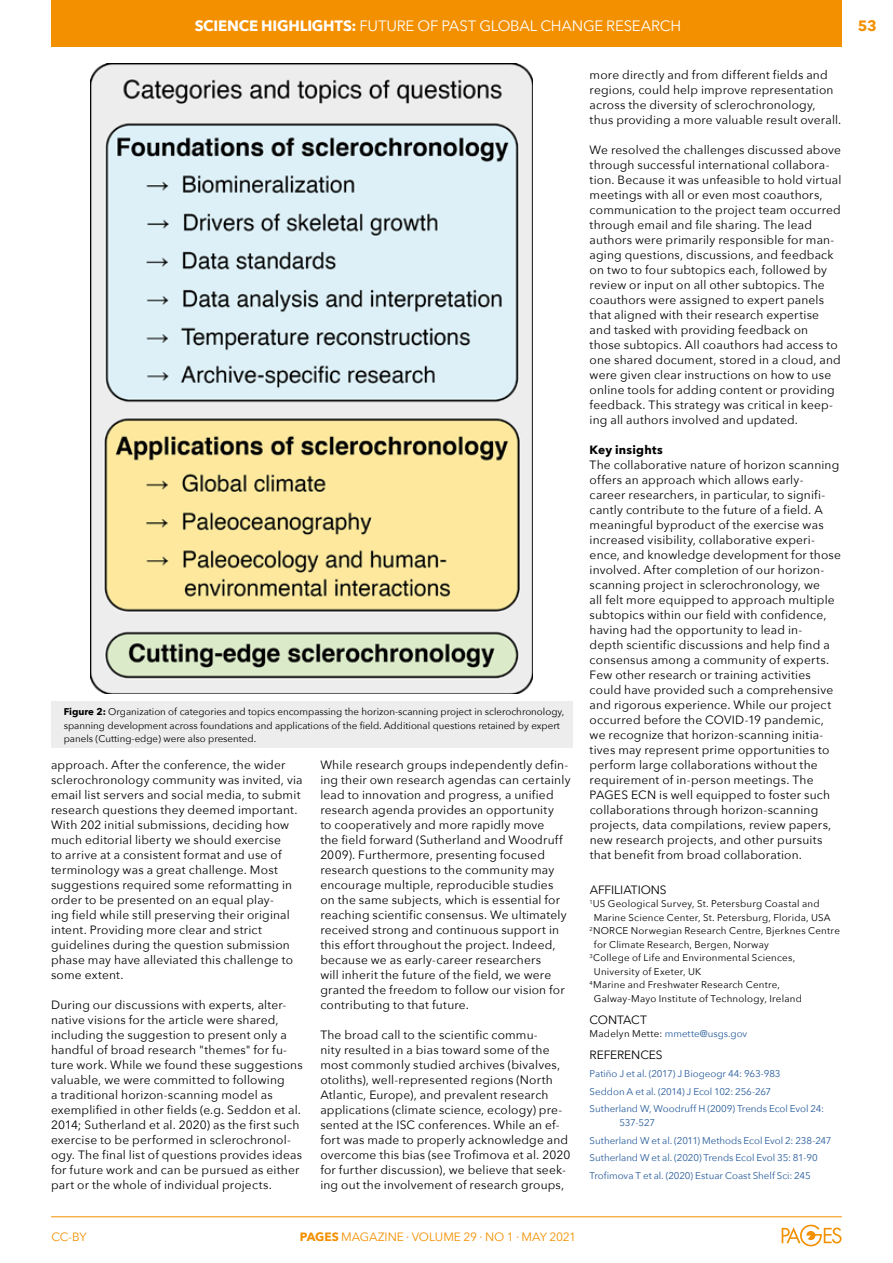
<style>
.page{position:relative;width:893px;height:1263px;background:#fff}
.page>*{position:absolute;margin:0;border:0;box-sizing:border-box;transform-origin:0 0}
.t1{font:15px "Avenir Next";letter-spacing:-.01em;color:#fff}
.t2{font:700 15px "Avenir Next";letter-spacing:-.015em;color:#fff}
.t3{font:700 15px "Avenir Next";color:#f39000}
.t4{font:12px/15px "Avenir Next";letter-spacing:.015em;color:#000}
.t5{font:12px "Avenir Next";letter-spacing:-.01em;color:#f39000}
.t6{font:12px "Avenir Next";letter-spacing:-.005em;color:#000}
.t7{font:700 12px "Avenir Next";letter-spacing:.02em;color:#000}
.t8{font:12px "Avenir Next";letter-spacing:-.01em;color:#000}
.t9{font:9.75px "Avenir Next";letter-spacing:.02em;color:#000}
.t10{font:9.75px/17.7px "Avenir Next";letter-spacing:-.005em;color:#275b9b}
.t11{font:9.75px/13.5px "Avenir Next";color:#000}
.t12{font:9.75px "Avenir Next";letter-spacing:.015em;color:#275b9b}
.s1{font-weight:400}
.s2{font-weight:700}
.s3{color:#000}
</style>
<div class="page">
<hr style="left:51px;top:1216px;width:791px;height:1px;background:#f39000">
<svg style="left:782px;top:1225px;width:60px;height:21px"></svg>
<div style="left:51px;top:0;width:791px;height:46px;background:#f39000"></div>
<div style="left:51px;top:701px;width:522px;height:47px;background:#ededed"></div>
<img style="left:91px;top:64px;width:442px;height:630px">
<p class="t2" style="left:195px;top:12px;width:183px">SCIENCE HIGHLIGHTS: <span class="s1">Future</span></p>
<p class="t1" style="left:418px;top:13px;width:73px">of past glob</p>
<p class="t1" style="left:519px;top:13px;width:64px">al change</p>
<p class="t1" style="left:606px;top:13px;width:10px">rese</p>
<p class="t1" style="left:641px;top:13px;width:21px">arch</p>
<p class="t11" style="left:64px;top:705px;width:502px"><span class="s2">Figure 2:</span> Organization of categories and topics encompassing the horizon-scanning project in sclerochronology, spanning development across foundations and applications of the field. Additional questions retained by expert panels (Cutting-edge) were also presented.</p>
<p class="t4" style="left:51px;top:757px;width:253px">approach. After the conference, the wider sclerochronology community was invited, via email list servers and social media, to submit research questions they deemed important.<br>With 202 initial submissions, deciding how much editorial liberty we should exercise<br>to arrive at a consistent format and use of terminology was a great challenge. Most suggestions required some reformatting in order to be presented on an equal play-<br>ing field while still preserving their original intent. Providing more clear and strict guidelines during the question submission phase may have alleviated this challenge to some extent.</p>
<p class="t4" style="left:51px;top:997px;width:253px">During our discussions with experts, alter&shy;native visions for the article were shared, including the suggestion to present only a handful of broad research "themes" for fu&shy;ture work. While we found these suggestions valuable, we were committed to following<br>a traditional horizon-scanning model as exemplified in other fields (e.g. Seddon et al.<br>2014; Sutherland et al. 2020) as the first such exercise to be performed in sclerochronol&shy;ogy. The final list of questions provides ideas for future work and can be pursued as either part or the whole of individual projects.</p>
<p class="t4" style="left:320px;top:757px;width:252px">While research groups independently defin&shy;ing their own research agendas can certainly lead to innovation and progress, a unified research agenda provides an opportunity<br>to cooperatively and more rapidly move<br>the field forward (Sutherland and Woodruff 2009). Furthermore, presenting focused research questions to the community may encourage multiple, reproducible studies on the same subjects, which is essential for reaching scientific consensus. We ultimately received strong and continuous support in this effort throughout the project. Indeed, because we as early-career researchers<br>will inherit the future of the field, we were granted the freedom to follow our vision for contributing to that future.</p>
<p class="t4" style="left:320px;top:1027px;width:251px">The broad call to the scientific commu-<br>nity resulted in a bias toward some of the most commonly studied archives (bivalves, otoliths), well-represented regions (North Atlantic, Europe), and prevalent research applications (climate science, ecology) pre&shy;sented at the ISC conferences. While an ef&shy;fort was made to properly acknowledge and overcome this bias (see Trofimova et al. 2020 for further discussion), we believe that seek&shy;ing out the involvement of research groups,</p>
<p class="t5" style="left:51px;top:1227px;width:37px">CC-BY</p>
<p class="t5" style="left:300px;top:1227px;width:278px"><span class="s2">PAGES</span> MAGAZINE ∙ VOLUME 29 ∙ NO 1 ∙ May 2021</p>
<p class="t4" style="left:590px;top:67px;width:253px">more directly and from different fields and regions, could help improve representation across the diversity of sclerochronology, thus providing a more valuable result overall.</p>
<p class="t4" style="left:590px;top:142px;width:253px">We resolved the challenges discussed above through successful international collabora&shy;tion. Because it was unfeasible to hold virtual meetings with all or even most coauthors, communication to the project team occurred through email and file sharing. The lead authors were primarily responsible for man&shy;aging questions, discussions, and feedback on two to four subtopics each, followed by review or input on all other subtopics. The coauthors were assigned to expert panels that aligned with their research expertise and tasked with providing feedback on those subtopics. All coauthors had access to one shared document, stored in a cloud, and were given clear instructions on how to use online tools for adding content or providing feedback. This strategy was critical in keep&shy;ing all authors involved and updated.</p>
<p class="t7" style="left:590px;top:439px;width:75px">Key insights</p>
<p class="t4" style="left:590px;top:457px;width:253px">The collaborative nature of horizon scanning offers an approach which allows early&shy;career researchers, in particular, to signifi&shy;cantly contribute to the future of a field. A meaningful byproduct of the exercise was increased visibility, collaborative experi&shy;ence, and knowledge development for those involved. After completion of our horizon&shy;scanning project in sclerochronology, we<br>all felt more equipped to approach multiple subtopics within our field with confidence, having had the opportunity to lead in-<br>depth scientific discussions and help find a consensus among a community of experts.<br>Few other research or training activities could have provided such a comprehensive and rigorous experience. While our project occurred before the COVID-19 pandemic, we recognize that horizon-scanning initia&shy;tives may represent prime opportunities to perform large collaborations without the requirement of in-person meetings. The PAGES ECN is well equipped to foster such collaborations through horizon-scanning projects, data compilations, review papers, new research projects, and other pursuits that benefit from broad collaboration.</p>
<p class="t6" style="left:590px;top:879px;width:79px">AFFILIATIONS</p>
<p class="t9" style="left:590px;top:895px;width:232px"><sup>1</sup>US Geological Survey, St. Petersburg Coastal and</p>
<p class="t9" style="left:594px;top:909px;width:238px">Marine Science Center, St. Petersburg, Florida, USA</p>
<p class="t9" style="left:590px;top:922px;width:252px"><sup>2</sup>NORCE Norwegian Research Centre, Bjerknes Centre</p>
<p class="t9" style="left:594px;top:936px;width:176px">for Climate Research, Bergen, Norway</p>
<p class="t9" style="left:590px;top:949px;width:207px"><sup>3</sup>College of Life and Environmental Sciences,</p>
<p class="t9" style="left:594px;top:963px;width:109px">University of Exeter, UK</p>
<p class="t9" style="left:590px;top:976px;width:192px"><sup>4</sup>Marine and Freshwater Research Centre,</p>
<p class="t9" style="left:594px;top:990px;width:209px">Galway-Mayo Institute of Technology, Ireland</p>
<p class="t4" style="left:590px;top:1011px;width:59px">CONTACT</p>
<p class="t12" style="left:590px;top:1025px;width:159px"><span class="s3">Madelyn Mette:</span> mmette@usgs.gov</p>
<p class="t8" style="left:590px;top:1045px;width:75px">REFERENCES</p>
<p class="t10" style="left:590px;top:1064px;width:236px">Patiño J et al. (2017) J Biogeogr 44: 963-983<br>Seddon A et al. (2014) J Ecol 102: 256-267<br>Sutherland W, Woodruff H (2009) Trends Ecol Evol 24:</p>
<p class="t10" style="left:590px;top:1113px;width:243px;text-indent:30px">537-527<br>Sutherland W et al. (2011) Methods Ecol Evol 2: 238-247<br>Sutherland W et al. (2020) Trends Ecol Evol 35: 81-90<br>Trofimova T et al. (2020) Estuar Coast Shelf Sci: 245</p>
<p class="t3" style="left:858px;top:12px;width:20px">53</p>
</div>
